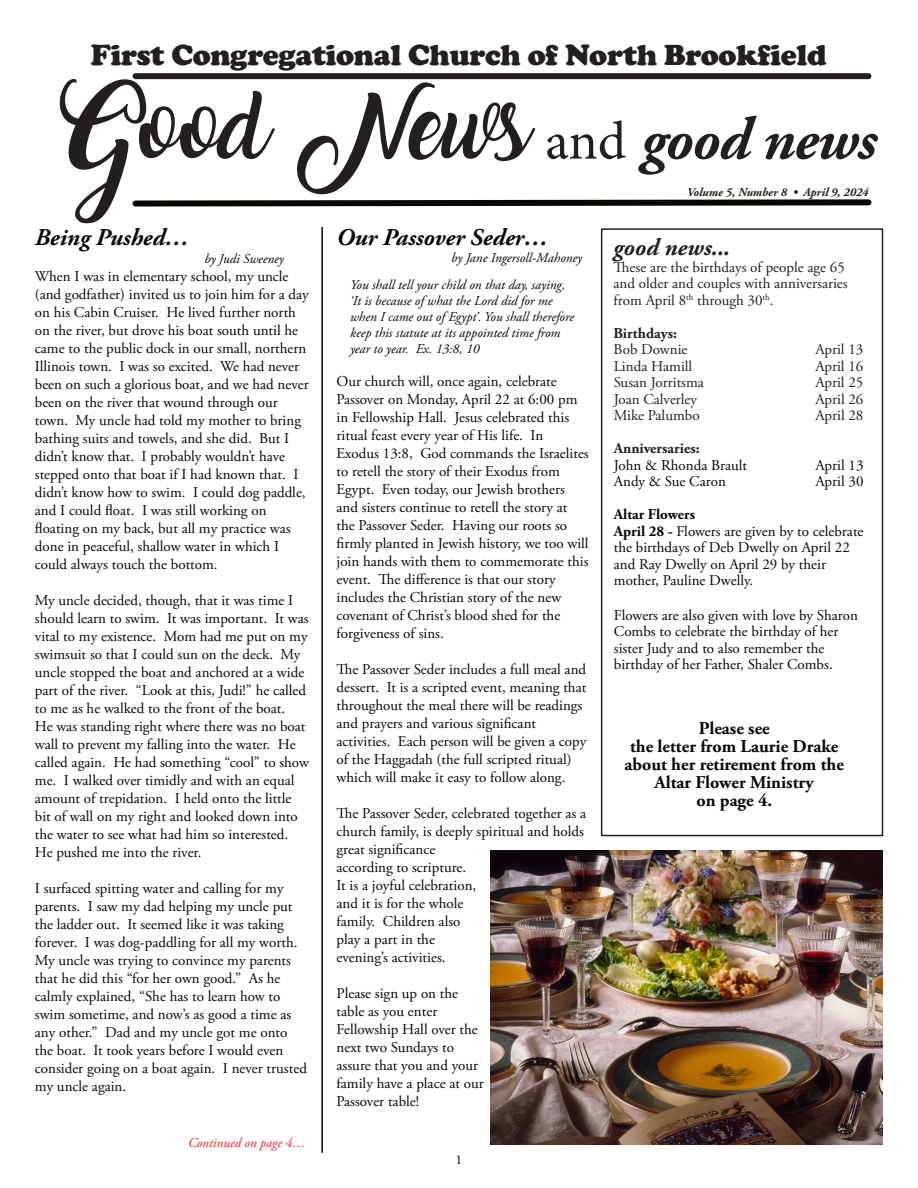
<style>
.page{position:relative;width:918px;height:1188px;background:#fff}
.page>*{position:absolute;margin:0;border:0;box-sizing:border-box;transform-origin:0 0}
.t1{font:60px "Amarillo";color:#231f20}
.t2{font:900 30px "Cooper";letter-spacing:-.01em;color:#231f20}
.t3{font:italic 700 24px "Adobe Garamond Pro";color:#080704}
.t4{font:italic 700 24px "Adobe Garamond Pro";color:#231f20}
.t5{font:700 18px/18px "Adobe Garamond Pro";color:#080704;text-align:center}
.t6{font:15px/18px "Adobe Garamond Pro";color:#080704}
.t7{font:15px/16.5px "Adobe Garamond Pro";color:#231f20}
.t8{font:700 15px "Adobe Garamond Pro";color:#231f20}
.t9{font:italic 13.5px/16.2px "Adobe Garamond Pro";color:#080704}
.t10{font:italic 13.5px "Adobe Garamond Pro";color:#ee1e23}
.t11{font:13.5px "Adobe Garamond Pro";color:#080704}
.t12{font:italic 700 12px "Adobe Garamond Pro";color:#231f20}
.s1{font-family:"Minion Pro";font-size:54px}
.s2{font-family:"Adobe Garamond Pro";font-weight:700;font-style:italic}
.s3{font-weight:700}
</style>
<div class="page">
<div style="left:601px;top:228px;width:282px;height:608px;border:2px solid #231f20"></div>
<svg style="left:132px;top:199px;width:740px;height:8px;background:#464543"></svg>
<div style="left:136px;top:73px;width:732px;height:6px;background:#231f20"></div>
<hr style="left:321px;top:227px;width:2px;height:925px;background:#080704">
<img style="left:491px;top:850px;width:392px;height:294px">
<h2 class="t2" style="left:91px;top:45px;width:737px">First Congregational Church of North Brookfield</h2>
<h1 class="t1" style="left:64px;top:114px;width:814px">Good News <span class="s1">and</span> <span class="s2">good news</span></h1>
<p class="t12" style="left:687px;top:187px;width:183px">Volume 5, Number 8 • April 9, 2024</p>
<h3 class="t3" style="left:35px;top:227px;width:156px">Being Pushed…</h3>
<p class="t9" style="left:204px;top:252px;width:81px">by Judi Sweeney</p>
<p class="t6" style="left:35px;top:269px;width:276px">When I was in elementary school, my uncle (and godfather) invited us to join him for a day on his Cabin Cruiser. He lived further north on the river, but drove his boat south until he came to the public dock in our small, northern Illinois town. I was so excited. We had never been on such a glorious boat, and we had never been on the river that wound through our town. My uncle had told my mother to bring bathing suits and towels, and she did. But I didn’t know that. I probably wouldn’t have stepped onto that boat if I had known that. I didn’t know how to swim. I could dog paddle, and I could float. I was still working on floating on my back, but all my practice was done in peaceful, shallow water in which I could always touch the bottom.</p>
<p class="t6" style="left:35px;top:593px;width:276px">My uncle decided, though, that it was time I should learn to swim. It was important. It was vital to my existence. Mom had me put on my swimsuit so that I could sun on the deck. My uncle stopped the boat and anchored at a wide part of the river. “Look at this, Judi!” he called to me as he walked to the front of the boat.<br>He was standing right where there was no boat wall to prevent my falling into the water. He called again. He had something “cool” to show me. I walked over timidly and with an equal amount of trepidation. I held onto the little bit of wall on my right and looked down into the water to see what had him so interested.<br>He pushed me into the river.</p>
<p class="t6" style="left:35px;top:881px;width:274px">I surfaced spitting water and calling for my parents. I saw my dad helping my uncle put the ladder out. It seemed like it was taking forever. I was dog-paddling for all my worth.<br>My uncle was trying to convince my parents that he did this “for her own good.” As he calmly explained, “She has to learn how to swim sometime, and now’s as good a time as any other.” Dad and my uncle got me onto the boat. It took years before I would even consider going on a boat again. I never trusted my uncle again.</p>
<p class="t10" style="left:188px;top:1138px;width:119px">Continued on page 4…</p>
<h3 class="t3" style="left:337px;top:228px;width:213px">Our Passover Seder…</h3>
<p class="t9" style="left:350px;top:245px;width:234px;line-height:27px;text-indent:101px">by Jane Ingersoll-Mahoney<br>You shall tell your child on that day, saying,</p>
<p class="t9" style="left:350px;top:294px;width:225px">‘It is because of what the Lord did for me when I came out of Egypt’. You shall therefore keep this statute at its appointed time from year to year. Ex. 13:8, 10</p>
<p class="t6" style="left:337px;top:373px;width:254px">Our church will, once again, celebrate Passover on Monday, April 22 at 6:00 pm in Fellowship Hall. Jesus celebrated this ritual feast every year of His life. In Exodus 13:8, God commands the Israelites to retell the story of their Exodus from Egypt. Even today, our Jewish brothers and sisters continue to retell the story at the Passover Seder. Having our roots so firmly planted in Jewish history, we too will join hands with them to commemorate this event. The difference is that our story includes the Christian story of the new covenant of Christ’s blood shed for the forgiveness of sins.</p>
<p class="t6" style="left:337px;top:661px;width:251px">The Passover Seder includes a full meal and dessert. It is a scripted event, meaning that throughout the meal there will be readings and prayers and various significant activities. Each person will be given a copy of the Haggadah (the full scripted ritual) which will make it easy to follow along.</p>
<p class="t6" style="left:337px;top:805px;width:251px">The Passover Seder, celebrated together as a church family, is deeply spiritual and holds great significance<br>according to scripture.<br>It is a joyful celebration,<br>and it is for the whole<br>family. Children also<br>play a part in the<br>evening’s activities.</p>
<p class="t6" style="left:337px;top:985px;width:149px">Please sign up on the table as you enter<br>Fellowship Hall over the next two Sundays to assure that you and your family have a place at our<br>Passover table!</p>
<p class="t5" style="left:326px;top:981px;width:62px">$10,000</p>
<p class="t11" style="left:456px;top:1154px;width:8px">1</p>
<h3 class="t4" style="left:614px;top:238px;width:118px">good news...</h3>
<p class="t7" style="left:614px;top:260px;width:236px">These are the birthdays of people age 65 and older and couples with anniversaries from April 8<sup>th</sup> through 30<sup>th</sup>.</p>
<p class="t8" style="left:614px;top:327px;width:65px">Birthdays:</p>
<p class="t7" style="left:614px;top:342px;width:75px">Bob Downie</p>
<p class="t7" style="left:815px;top:342px;width:50px">April 13</p>
<p class="t7" style="left:614px;top:359px;width:80px">Linda Hamill</p>
<p class="t7" style="left:815px;top:359px;width:50px">April 16</p>
<p class="t7" style="left:614px;top:375px;width:92px">Susan Jorritsma</p>
<p class="t7" style="left:815px;top:375px;width:50px">April 25</p>
<p class="t7" style="left:614px;top:392px;width:85px">Joan Calverley</p>
<p class="t7" style="left:815px;top:392px;width:50px">April 26</p>
<p class="t7" style="left:614px;top:408px;width:87px">Mike Palumbo</p>
<p class="t7" style="left:815px;top:408px;width:50px">April 28</p>
<p class="t8" style="left:614px;top:442px;width:87px">Anniversaries:</p>
<p class="t6" style="left:614px;top:457px;width:135px">John &amp; Rhonda Brault</p>
<p class="t6" style="left:815px;top:457px;width:50px">April 13</p>
<p class="t6" style="left:614px;top:474px;width:114px">Andy &amp; Sue Caron</p>
<p class="t6" style="left:815px;top:474px;width:50px">April 30</p>
<p class="t6" style="left:614px;top:507px;width:251px;line-height:16.5px"><span class="s3">Altar Flowers<br>April 28 -</span> Flowers are given by to celebrate the birthdays of Deb Dwelly on April 22 and Ray Dwelly on April 29 by their mother, Pauline Dwelly.</p>
<p class="t6" style="left:614px;top:608px;width:246px;line-height:16.5px">Flowers are also given with love by Sharon Combs to celebrate the birthday of her sister Judy and to also remember the birthday of her Father, Shaler Combs.</p>
<p class="t5" style="left:625px;top:721px;width:221px">Please see<br>the letter from Laurie Drake about her retirement from the<br>Altar Flower Ministry<br>on page 4.</p>
</div>
